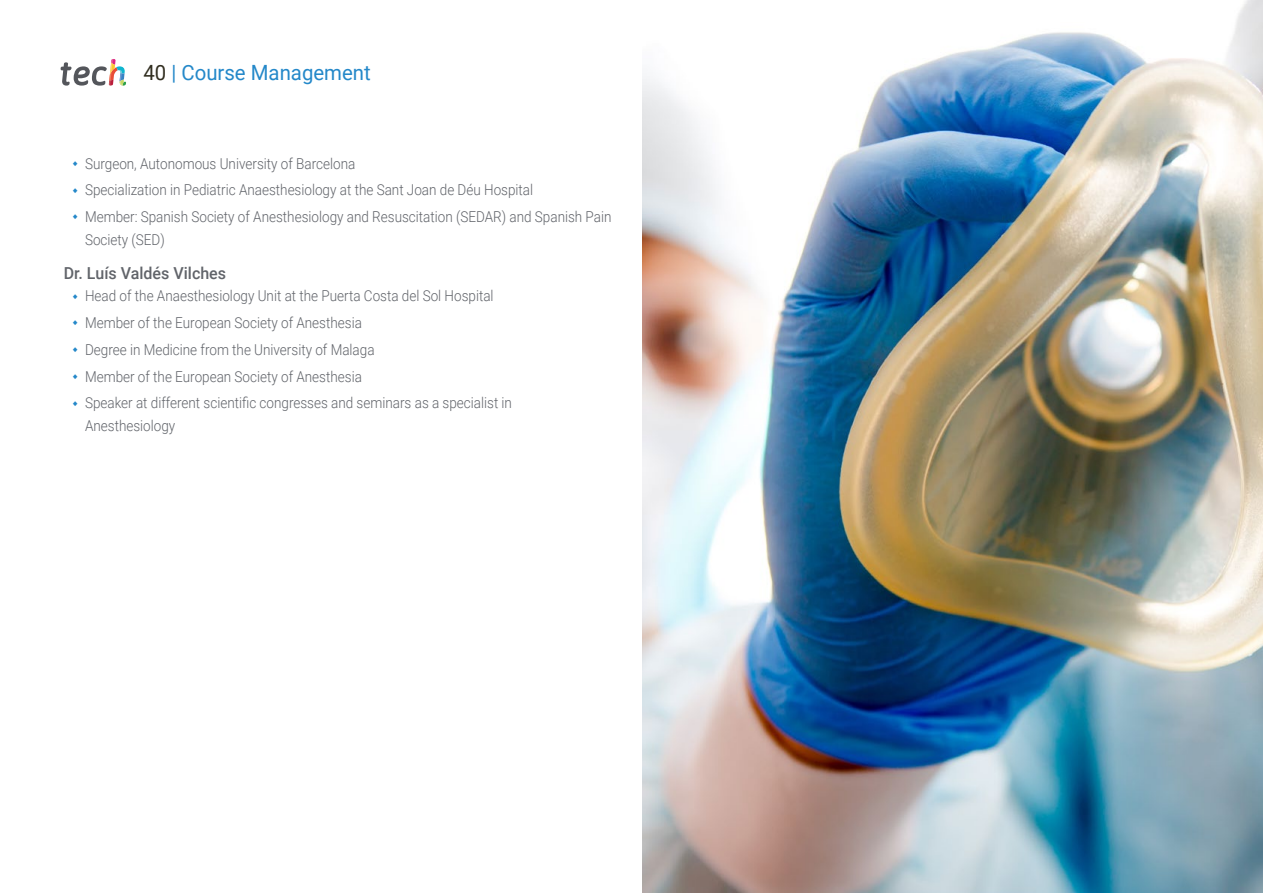
<style>
.page{position:relative;width:1263px;height:893px;background:#fff}
.page>*{position:absolute;margin:0;border:0;box-sizing:border-box;transform-origin:0 0}
.t1{font:21px "Roboto";color:#2488c9}
.t2{font:500 16.5px "Roboto";color:#61646a}
.t3{font:300 15px/26.7px "Roboto";color:#61646a;scale:.9 1}
.s1{color:#312e20}
</style>
<div class="page">
<svg style="left:61px;top:59px;width:65px;height:27px"></svg>
<img style="left:642px;top:0;width:621px;height:893px">
<h1 class="t1" style="left:144px;top:57px;width:229px"><span class="s1">40</span> | Course Management</h1>
<p class="t3" style="left:85px;top:149px;width:586px">Surgeon, Autonomous University of Barcelona<br>Specialization in Pediatric Anaesthesiology at the Sant Joan de Déu Hospital<br>Member: Spanish Society of Anesthesiology and Resuscitation (SEDAR) and Spanish Pain</p>
<p class="t3" style="left:85px;top:225px;width:90px">Society (SED)</p>
<p class="t2" style="left:64px;top:262px;width:164px">Dr. Luís Valdés Vilches</p>
<p class="t3" style="left:85px;top:282px;width:476px">Head of the Anaesthesiology Unit at the Puerta Costa del Sol Hospital Member of the European Society of Anesthesia<br>Degree in Medicine from the University of Malaga<br>Member of the European Society of Anesthesia<br>Speaker at different scientific congresses and seminars as a specialist in</p>
<p class="t3" style="left:85px;top:412px;width:102px">Anesthesiology</p>
</div>
